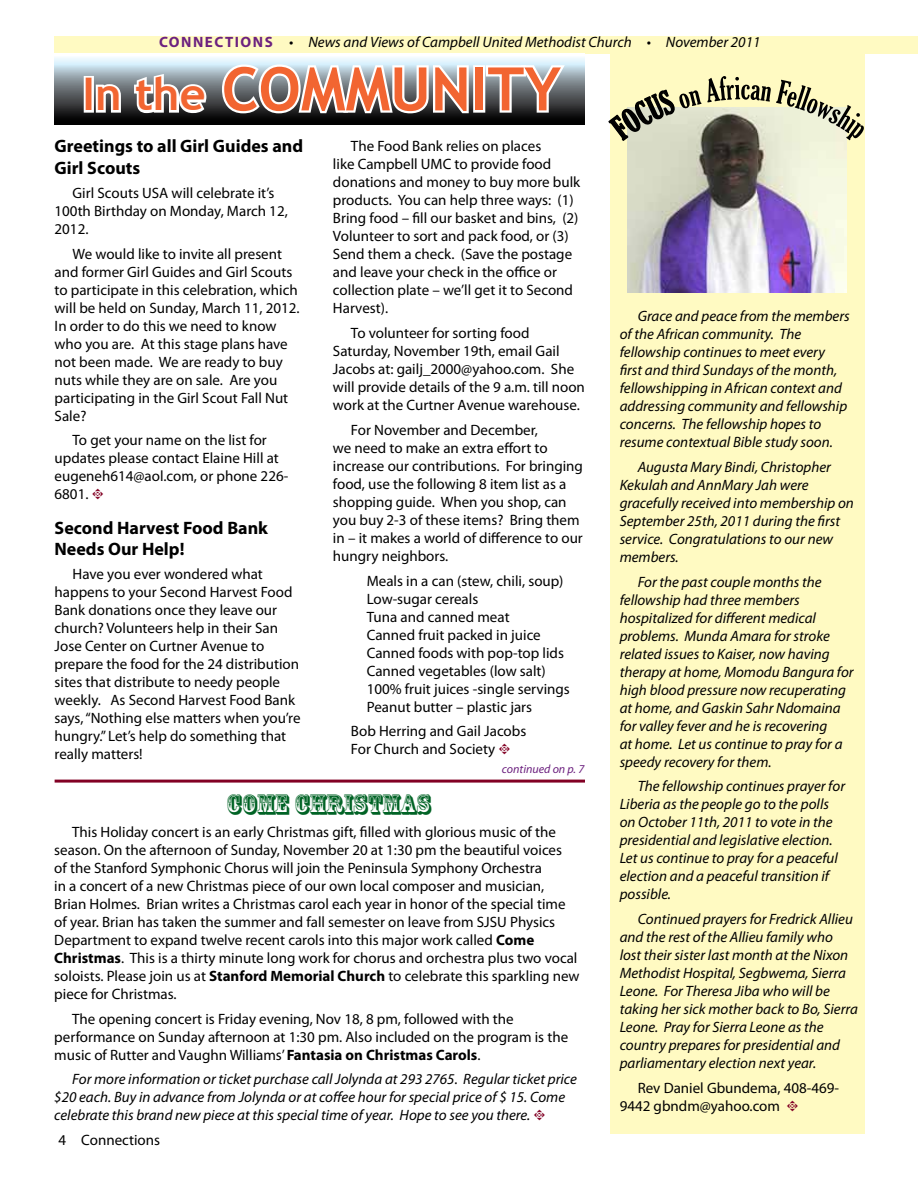
<style>
.page{position:relative;width:918px;height:1188px;background:#fff}
.page>*{position:absolute;margin:0;border:0;box-sizing:border-box;transform-origin:0 0}
.t1{font:700 60px "Trebuchet MS";color:#f26531}
.t2{font:27px "Rosewood Std";color:#006325}
.t3{font:700 18px/21.6px "Myriad Pro";color:#000}
.t4{font:15px/18px "Myriad Pro";color:#000}
.t5{font:italic 15px/18px "Myriad Pro";color:#000}
.t6{font:italic 12px "Myriad Pro";color:#6c217f}
.s1{font-weight:700;font-style:normal;color:#6c217f}
.s2{font-size:45px}
.s3{font-family:"Type Embellishments One Let Plain";color:#820024}
.s4{font-weight:700}
.s5{font-family:"Type Embellishments One Let Plain";font-style:normal;color:#820024}
</style>
<div class="page">
<div style="left:55px;top:36px;width:863px;height:18px;background:#fffac2"></div>
<svg style="left:54px;top:57px;width:531px;height:67px;background:#6d7479"></svg>
<div style="left:84px;top:76px;width:10px;height:37px;border:4px solid #fff"></div>
<svg style="left:94px;top:81px;width:29px;height:34px"></svg>
<svg style="left:132px;top:71px;width:77px;height:46px"></svg>
<svg style="left:220px;top:62px;width:251px;height:54px"></svg>
<div style="left:473px;top:65px;width:12px;height:48px;border:4px solid #fff"></div>
<svg style="left:484px;top:61px;width:83px;height:54px"></svg>
<hr style="left:55px;top:780px;width:530px;height:3px;background:#820024">
<div style="left:610px;top:54px;width:254px;height:1080px;background:#fffac2"></div>
<img style="left:627px;top:142px;width:219px;height:151px">
<svg style="left:608px;top:76px;width:256px;height:66px"></svg>
<p class="t5" style="left:159px;top:33px;width:603px"><span class="s1">CONNECTIONS</span> • News and Views of Campbell United Methodist Church • November 2011</p>
<h1 class="t1" style="left:83px;top:52px;width:480px"><span class="s2">In the</span> COMMUNITY</h1>
<p class="t3" style="left:55px;top:135px;width:250px">Greetings to all Girl Guides and<br>Girl Scouts</p>
<p class="t4" style="left:55px;top:184px;width:235px;text-indent:18px">Girl Scouts USA will celebrate it’s<br>100th Birthday on Monday, March 12,<br>2012.</p>
<p class="t4" style="left:55px;top:244px;width:247px;text-indent:18px">We would like to invite all present and former Girl Guides and Girl Scouts to participate in this celebration, which will be held on Sunday, March 11, 2012.<br>In order to do this we need to know who you are. At this stage plans have not been made. We are ready to buy nuts while they are on sale. Are you participating in the Girl Scout Fall Nut Sale?</p>
<p class="t4" style="left:55px;top:431px;width:235px;text-indent:18px">To get your name on the list for updates please contact Elaine Hill at eugeneh614@aol.com, or phone 226-<br>6801. <span class="s3">t</span></p>
<p class="t3" style="left:55px;top:516px;width:215px">Second Harvest Food Bank<br>Needs Our Help!</p>
<p class="t4" style="left:55px;top:565px;width:247px;text-indent:18px">Have you ever wondered what happens to your Second Harvest Food Bank donations once they leave our church? Volunteers help in their San Jose Center on Curtner Avenue to prepare the food for the 24 distribution sites that distribute to needy people weekly. As Second Harvest Food Bank says, “Nothing else matters when you’re hungry.” Let’s help do something that really matters!</p>
<p class="t4" style="left:333px;top:137px;width:249px;text-indent:18px">The Food Bank relies on places<br>like Campbell UMC to provide food donations and money to buy more bulk products. You can help three ways: (1)<br>Bring food – fill our basket and bins, (2)<br>Volunteer to sort and pack food, or (3)<br>Send them a check. (Save the postage and leave your check in the office or collection plate – we’ll get it to Second Harvest).</p>
<p class="t4" style="left:333px;top:324px;width:253px;text-indent:18px">To volunteer for sorting food Saturday, November 19th, email Gail Jacobs at: gailj_2000@yahoo.com. She will provide details of the 9 a.m. till noon work at the Curtner Avenue warehouse.</p>
<p class="t4" style="left:333px;top:421px;width:251px;text-indent:18px">For November and December,<br>we need to make an extra effort to increase our contributions. For bringing food, use the following 8 item list as a shopping guide. When you shop, can you buy 2-3 of these items? Bring them in – it makes a world of difference to our hungry neighbors.</p>
<p class="t4" style="left:367px;top:571px;width:205px">Meals in a can (stew, chili, soup)<br>Low-sugar cereals<br>Tuna and canned meat<br>Canned fruit packed in juice<br>Canned foods with pop-top lids<br>Canned vegetables (low salt)<br>100% fruit juices -single servings<br>Peanut butter – plastic jars</p>
<p class="t4" style="left:351px;top:722px;width:177px">Bob Herring and Gail Jacobs<br>For Church and Society <span class="s3">t</span></p>
<p class="t6" style="left:502px;top:761px;width:84px">continued on p. 7</p>
<h2 class="t2" style="left:226px;top:789px;width:206px">COME CHRISTMAS</h2>
<p class="t4" style="left:54px;top:823px;width:527px;text-indent:18px">This Holiday concert is an early Christmas gift, filled with glorious music of the season. On the afternoon of Sunday, November 20 at 1:30 pm the beautiful voices<br>of the Stanford Symphonic Chorus will join the Peninsula Symphony Orchestra<br>in a concert of a new Christmas piece of our own local composer and musician, Brian Holmes. Brian writes a Christmas carol each year in honor of the special time of year. Brian has taken the summer and fall semester on leave from SJSU Physics Department to expand twelve recent carols into this major work called <span class="s4">Come Christmas</span>. This is a thirty minute long work for chorus and orchestra plus two vocal soloists. Please join us at <span class="s4">Stanford Memorial Church</span> to celebrate this sparkling new piece for Christmas.</p>
<p class="t4" style="left:54px;top:1009px;width:515px;text-indent:18px">The opening concert is Friday evening, Nov 18, 8 pm, followed with the performance on Sunday afternoon at 1:30 pm. Also included on the program is the music of Rutter and Vaughn Williams’ <span class="s4">Fantasia on Christmas Carols</span>.</p>
<p class="t5" style="left:54px;top:1070px;width:524px;text-indent:18px">For more information or ticket purchase call Jolynda at 293 2765. Regular ticket price $20 each. Buy in advance from Jolynda or at coffee hour for special price of $ 15. Come celebrate this brand new piece at this special time of year. Hope to see you there. <span class="s5">t</span></p>
<p class="t4" style="left:59px;top:1131px;width:103px">4 Connections</p>
<p class="t5" style="left:620px;top:307px;width:232px;text-indent:18px">Grace and peace from the members of the African community. The fellowship continues to meet every first and third Sundays of the month, fellowshipping in African context and addressing community and fellowship concerns. The fellowship hopes to resume contextual Bible study soon.</p>
<p class="t5" style="left:620px;top:458px;width:236px;text-indent:18px">Augusta Mary Bindi, Christopher<br>Kekulah and AnnMary Jah were gracefully received into membership on<br>September 25th, 2011 during the first service. Congratulations to our new members.</p>
<p class="t5" style="left:620px;top:572px;width:236px;text-indent:18px">For the past couple months the fellowship had three members hospitalized for different medical problems. Munda Amara for stroke related issues to Kaiser, now having therapy at home, Momodu Bangura for high blood pressure now recuperating at home, and Gaskin Sahr Ndomaina for valley fever and he is recovering<br>at home. Let us continue to pray for a speedy recovery for them.</p>
<p class="t5" style="left:620px;top:777px;width:227px;text-indent:18px">The fellowship continues prayer for Liberia as the people go to the polls on October 11th, 2011 to vote in the presidential and legislative election.<br>Let us continue to pray for a peaceful election and a peaceful transition if possible.</p>
<p class="t5" style="left:620px;top:910px;width:240px;text-indent:18px">Continued prayers for Fredrick Allieu and the rest of the Allieu family who lost their sister last month at the Nixon Methodist Hospital, Segbwema, Sierra Leone. For Theresa Jiba who will be taking her sick mother back to Bo, Sierra Leone. Pray for Sierra Leone as the country prepares for presidential and parliamentary election next year.</p>
<p class="t4" style="left:620px;top:1079px;width:221px;text-indent:18px">Rev Daniel Gbundema, 408-469-<br>9442 gbndm@yahoo.com <span class="s3">t</span></p>
</div>
